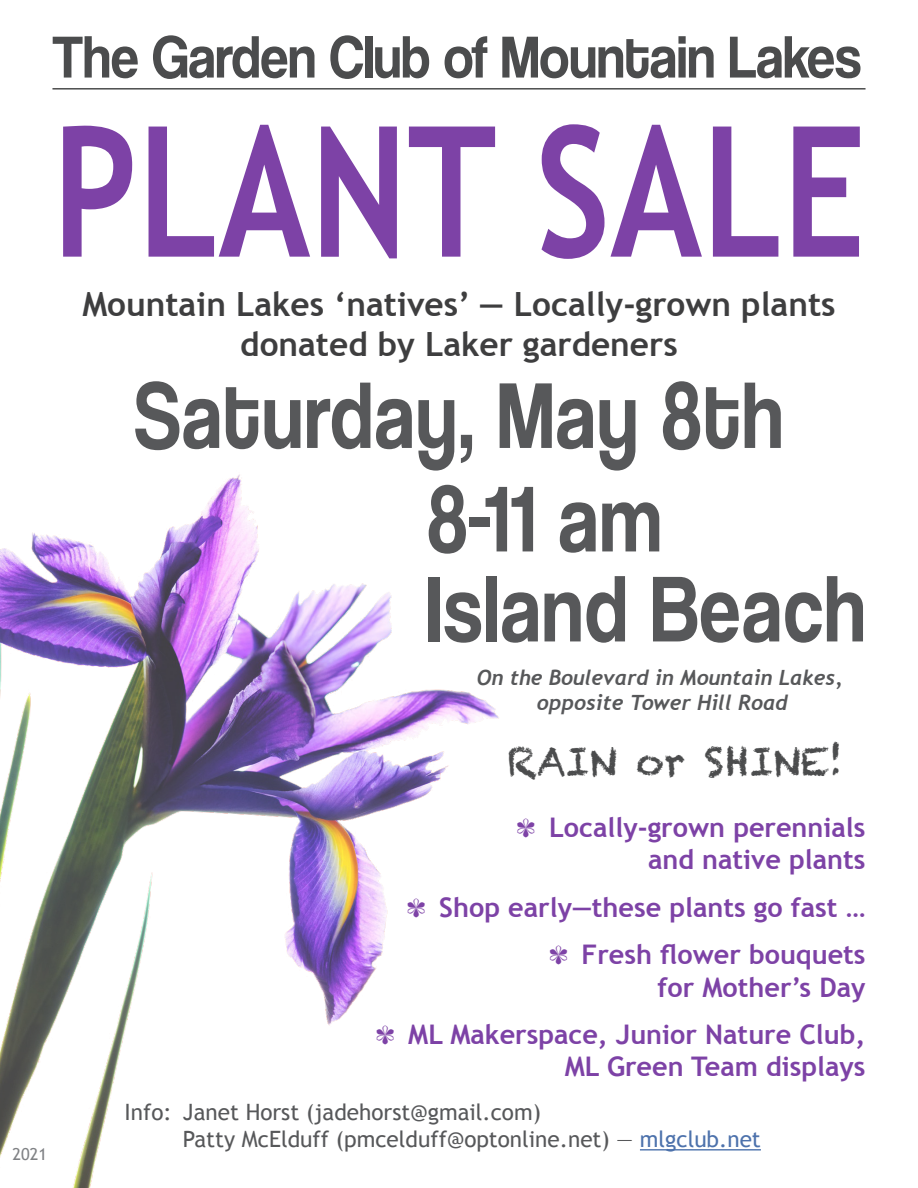
<style>
.page{position:relative;width:918px;height:1188px;background:#fff}
.page>*{position:absolute;margin:0;border:0;box-sizing:border-box;transform-origin:0 0}
.PLANT_SALE{font:700 181.8px "Trebuchet MS";color:#7d42a6;scale:.8 1}
.time_date_place{font:97.2px "Coolvetica Rg";letter-spacing:.025em;color:#57585a;scale:.83 1}
.ps_titlebar{font:61.5px "Coolvetica Rg";color:#4b4c4d;scale:.9 1}
.great_plants{font:39px "Chalkduster";color:#4b4c4d}
.subtitle_tagline{font:700 33.3px/40px "Trebuchet MS";color:#3e3e3f;text-align:center}
.t1{font:700 27px/32.4px "Trebuchet MS";color:#7d42a6;text-align:right}
.bull_gcml_footer{font:22.5px/27px "Trebuchet MS";color:#57585a}
.location_note{font:italic 700 21px/25.2px "Trebuchet";color:#57585a;text-align:center}
.date_stamp{font:16.5px "Trebuchet MS";color:#808285}
.s1{color:#4d72ac}
</style>
<div class="page">
<img style="left:0;top:474px;width:499px;height:714px">
<hr style="left:52px;top:88px;width:814px;height:2px;background:#4b4c4d">
<hr style="left:640px;top:1149px;width:121px;height:2px;background:#4d72ac">
<p class="ps_titlebar" style="left:52px;top:21px;width:900px">The Garden Club of Mountain Lakes</p>
<p class="date_stamp" style="left:13px;top:1144px;width:36px">2021</p>
<p class="PLANT_SALE" style="left:52px;top:78px;width:1018px">PLANT SALE</p>
<p class="subtitle_tagline" style="left:82px;top:284px;width:755px">Mountain Lakes ‘natives’ — Locally-grown plants donated by Laker gardeners</p>
<p class="time_date_place" style="left:135px;top:358px;width:783px">Saturday, May 8th</p>
<p class="time_date_place" style="left:427px;top:462px;width:283px">8-11 am</p>
<p class="time_date_place" style="left:427px;top:552px;width:530px">Island Beach</p>
<p class="location_note" style="left:477px;top:665px;width:367px">On the Boulevard in Mountain Lakes, opposite Tower Hill Road</p>
<p class="great_plants" style="left:507px;top:738px;width:338px">RAIN or SHINE!</p>
<p class="t1" style="left:517px;top:811px;width:350px">✾ Locally-grown perennials and native plants</p>
<p class="t1" style="left:407px;top:891px;width:460px">✾ Shop early—these plants go fast …</p>
<p class="t1" style="left:549px;top:938px;width:318px">✾ Fresh flower bouquets for Mother’s Day</p>
<p class="t1" style="left:376px;top:1018px;width:491px">✾ ML Makerspace, Junior Nature Club,<br>ML Green Team displays</p>
<p class="bull_gcml_footer" style="left:183px;top:1099px;width:579px;text-indent:-58px">Info: Janet Horst (jadehorst@gmail.com)<br>Patty McElduff (pmcelduff@optonline.net) — <span class="s1">mlgclub.net</span></p>
</div>
